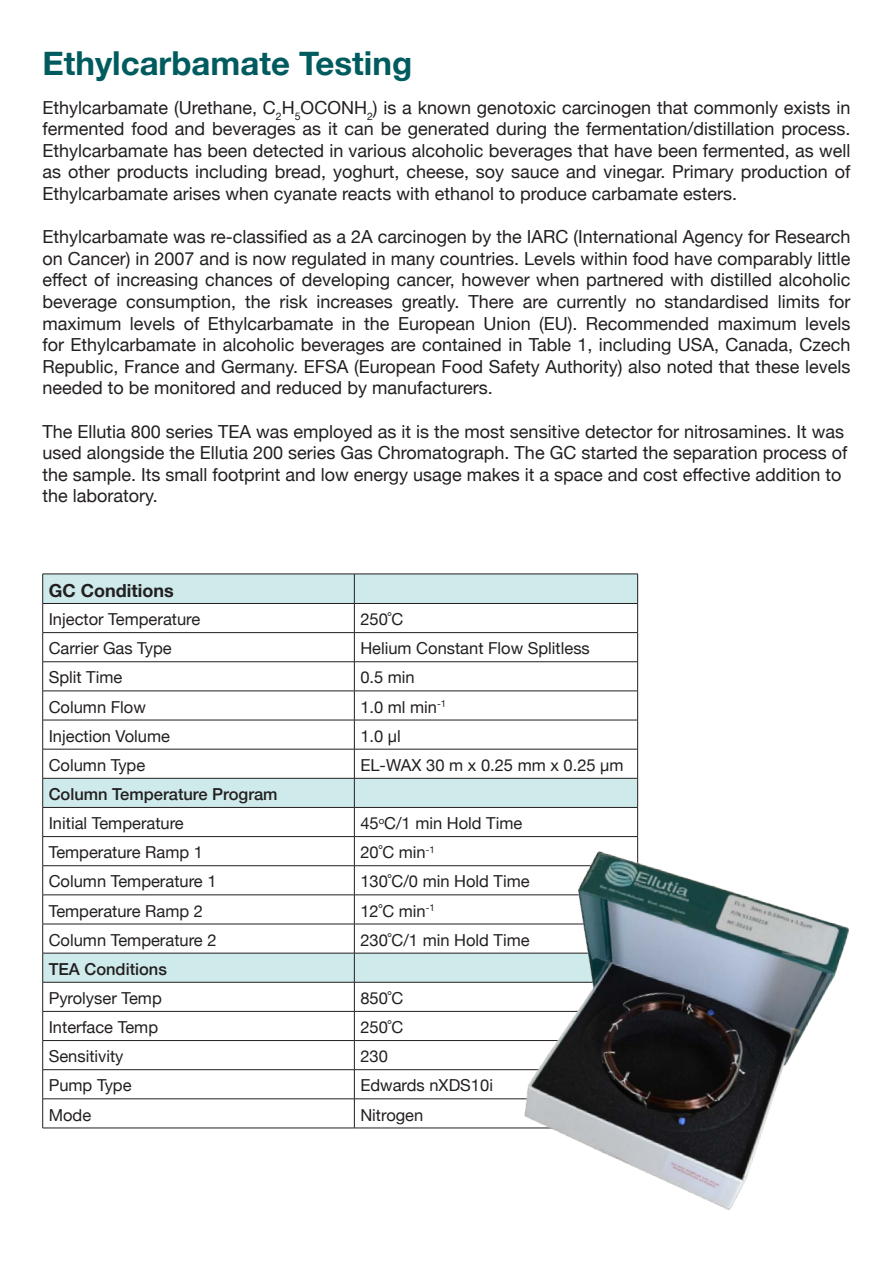
<style>
.page{position:relative;width:893px;height:1263px;background:#fff}
.page>*{position:absolute;margin:0;border:0;box-sizing:border-box;transform-origin:0 0}
.t1{font:700 33px "Helvetica Neue";color:#005b5f}
.t2{font:18px/21.6px "Helvetica Neue";color:#231f20;text-align:justify}
.t3{font:700 18px "Helvetica Neue";color:#231f20}
.t4{font:16.5px "Helvetica Neue";color:#231f20}
.t5{font:500 16.5px "Helvetica Neue";color:#231f20}
</style>
<div class="page">
<svg style="left:43px;top:575px;width:594px;height:407px"></svg>
<hr style="left:43px;top:574px;width:311px;height:1px;background:#231f20">
<hr style="left:354px;top:574px;width:284px;height:1px;background:#231f20">
<hr style="left:43px;top:603px;width:311px;height:1px;background:#231f20">
<hr style="left:354px;top:603px;width:284px;height:1px;background:#231f20">
<hr style="left:43px;top:632px;width:311px;height:1px;background:#231f20">
<hr style="left:354px;top:632px;width:284px;height:1px;background:#231f20">
<hr style="left:43px;top:661px;width:311px;height:1px;background:#231f20">
<hr style="left:354px;top:661px;width:284px;height:1px;background:#231f20">
<hr style="left:43px;top:691px;width:311px;height:1px;background:#231f20">
<hr style="left:354px;top:691px;width:284px;height:1px;background:#231f20">
<hr style="left:43px;top:720px;width:311px;height:1px;background:#231f20">
<hr style="left:354px;top:720px;width:284px;height:1px;background:#231f20">
<hr style="left:43px;top:749px;width:311px;height:1px;background:#231f20">
<hr style="left:354px;top:749px;width:284px;height:1px;background:#231f20">
<hr style="left:43px;top:778px;width:311px;height:1px;background:#231f20">
<hr style="left:354px;top:778px;width:284px;height:1px;background:#231f20">
<hr style="left:43px;top:807px;width:311px;height:1px;background:#231f20">
<hr style="left:354px;top:807px;width:284px;height:1px;background:#231f20">
<hr style="left:43px;top:836px;width:311px;height:1px;background:#231f20">
<hr style="left:354px;top:836px;width:284px;height:1px;background:#231f20">
<hr style="left:43px;top:865px;width:311px;height:1px;background:#231f20">
<hr style="left:354px;top:865px;width:284px;height:1px;background:#231f20">
<hr style="left:43px;top:894px;width:311px;height:1px;background:#231f20">
<hr style="left:354px;top:894px;width:284px;height:1px;background:#231f20">
<hr style="left:43px;top:924px;width:311px;height:1px;background:#231f20">
<hr style="left:354px;top:924px;width:284px;height:1px;background:#231f20">
<hr style="left:43px;top:953px;width:311px;height:1px;background:#231f20">
<hr style="left:354px;top:953px;width:284px;height:1px;background:#231f20">
<hr style="left:43px;top:982px;width:311px;height:1px;background:#231f20">
<hr style="left:354px;top:982px;width:284px;height:1px;background:#231f20">
<hr style="left:43px;top:1011px;width:311px;height:1px;background:#231f20">
<hr style="left:354px;top:1011px;width:284px;height:1px;background:#231f20">
<hr style="left:43px;top:1040px;width:311px;height:1px;background:#231f20">
<hr style="left:354px;top:1040px;width:284px;height:1px;background:#231f20">
<hr style="left:43px;top:1069px;width:311px;height:1px;background:#231f20">
<hr style="left:354px;top:1069px;width:284px;height:1px;background:#231f20">
<hr style="left:43px;top:1098px;width:311px;height:1px;background:#231f20">
<svg style="left:42px;top:574px;width:1px;height:554px"></svg>
<hr style="left:354px;top:1098px;width:284px;height:1px;background:#231f20">
<svg style="left:354px;top:574px;width:1px;height:554px"></svg>
<svg style="left:637px;top:574px;width:1px;height:238px"></svg>
<hr style="left:43px;top:1128px;width:311px;height:1px;background:#231f20">
<hr style="left:354px;top:1128px;width:284px;height:1px;background:#231f20">
<img style="left:484px;top:812px;width:365px;height:398px">
<p class="t1" style="left:43px;top:37px;width:371px">Ethylcarbamate Testing</p>
<p class="t2" style="left:43px;top:97px;width:809px">Ethylcarbamate (Urethane, C<sub>2</sub>H<sub>5</sub>OCONH<sub>2</sub>) is a known genotoxic carcinogen that commonly exists in fermented food and beverages as it can be generated during the fermentation/distillation process.<br>Ethylcarbamate has been detected in various alcoholic beverages that have been fermented, as well as other products including bread, yoghurt, cheese, soy sauce and vinegar. Primary production of Ethylcarbamate arises when cyanate reacts with ethanol to produce carbamate esters.</p>
<p class="t2" style="left:43px;top:227px;width:809px">Ethylcarbamate was re-classified as a 2A carcinogen by the IARC (International Agency for Research on Cancer) in 2007 and is now regulated in many countries. Levels within food have comparably little effect of increasing chances of developing cancer, however when partnered with distilled alcoholic beverage consumption, the risk increases greatly. There are currently no standardised limits for maximum levels of Ethylcarbamate in the European Union (EU). Recommended maximum levels for Ethylcarbamate in alcoholic beverages are contained in Table 1, including USA, Canada, Czech Republic, France and Germany. EFSA (European Food Safety Authority) also noted that these levels needed to be monitored and reduced by manufacturers.</p>
<p class="t2" style="left:43px;top:421px;width:806px;text-align:left">The Ellutia 800 series TEA was employed as it is the most sensitive detector for nitrosamines. It was used alongside the Ellutia 200 series Gas Chromatograph. The GC started the separation process of the sample. Its small footprint and low energy usage makes it a space and cost effective addition to the laboratory.</p>
<p class="t3" style="left:49px;top:577px;width:126px">GC Conditions</p>
<p class="t4" style="left:49px;top:607px;width:153px">Injector Temperature</p>
<p class="t4" style="left:360px;top:607px;width:45px">250˚C</p>
<p class="t4" style="left:49px;top:636px;width:125px">Carrier Gas Type</p>
<p class="t4" style="left:360px;top:636px;width:231px">Helium Constant Flow Splitless</p>
<p class="t4" style="left:49px;top:666px;width:75px">Split Time</p>
<p class="t4" style="left:360px;top:666px;width:56px">0.5 min</p>
<p class="t4" style="left:49px;top:695px;width:99px">Column Flow</p>
<p class="t4" style="left:360px;top:695px;width:87px">1.0 ml min<sup>-1</sup></p>
<p class="t4" style="left:49px;top:724px;width:123px">Injection Volume</p>
<p class="t4" style="left:360px;top:724px;width:42px">1.0 µl</p>
<p class="t4" style="left:49px;top:753px;width:98px">Column Type</p>
<p class="t4" style="left:360px;top:753px;width:265px">EL-WAX 30 m x 0.25 mm x 0.25 µm</p>
<p class="t5" style="left:49px;top:781px;width:230px">Column Temperature Program</p>
<p class="t4" style="left:49px;top:811px;width:137px">Initial Temperature</p>
<p class="t4" style="left:360px;top:811px;width:164px">45<sup>o</sup>C/1 min Hold Time</p>
<p class="t4" style="left:49px;top:840px;width:156px">Temperature Ramp 1</p>
<p class="t4" style="left:360px;top:840px;width:76px">20˚C min<sup>-1</sup></p>
<p class="t4" style="left:49px;top:870px;width:169px">Column Temperature 1</p>
<p class="t4" style="left:360px;top:870px;width:171px">130˚C/0 min Hold Time</p>
<p class="t4" style="left:49px;top:899px;width:156px">Temperature Ramp 2</p>
<p class="t4" style="left:360px;top:899px;width:76px">12˚C min<sup>-1</sup></p>
<p class="t4" style="left:49px;top:928px;width:169px">Column Temperature 2</p>
<p class="t4" style="left:360px;top:928px;width:171px">230˚C/1 min Hold Time</p>
<p class="t5" style="left:49px;top:956px;width:120px">TEA Conditions</p>
<p class="t4" style="left:49px;top:986px;width:115px">Pyrolyser Temp</p>
<p class="t4" style="left:360px;top:986px;width:45px">850˚C</p>
<p class="t4" style="left:49px;top:1015px;width:111px">Interface Temp</p>
<p class="t4" style="left:360px;top:1015px;width:45px">250˚C</p>
<p class="t4" style="left:49px;top:1044px;width:76px">Sensitivity</p>
<p class="t4" style="left:360px;top:1044px;width:29px">230</p>
<p class="t4" style="left:49px;top:1074px;width:84px">Pump Type</p>
<p class="t4" style="left:360px;top:1074px;width:134px">Edwards nXDS10i</p>
<p class="t4" style="left:49px;top:1103px;width:44px">Mode</p>
<p class="t4" style="left:360px;top:1103px;width:64px">Nitrogen</p>
</div>
